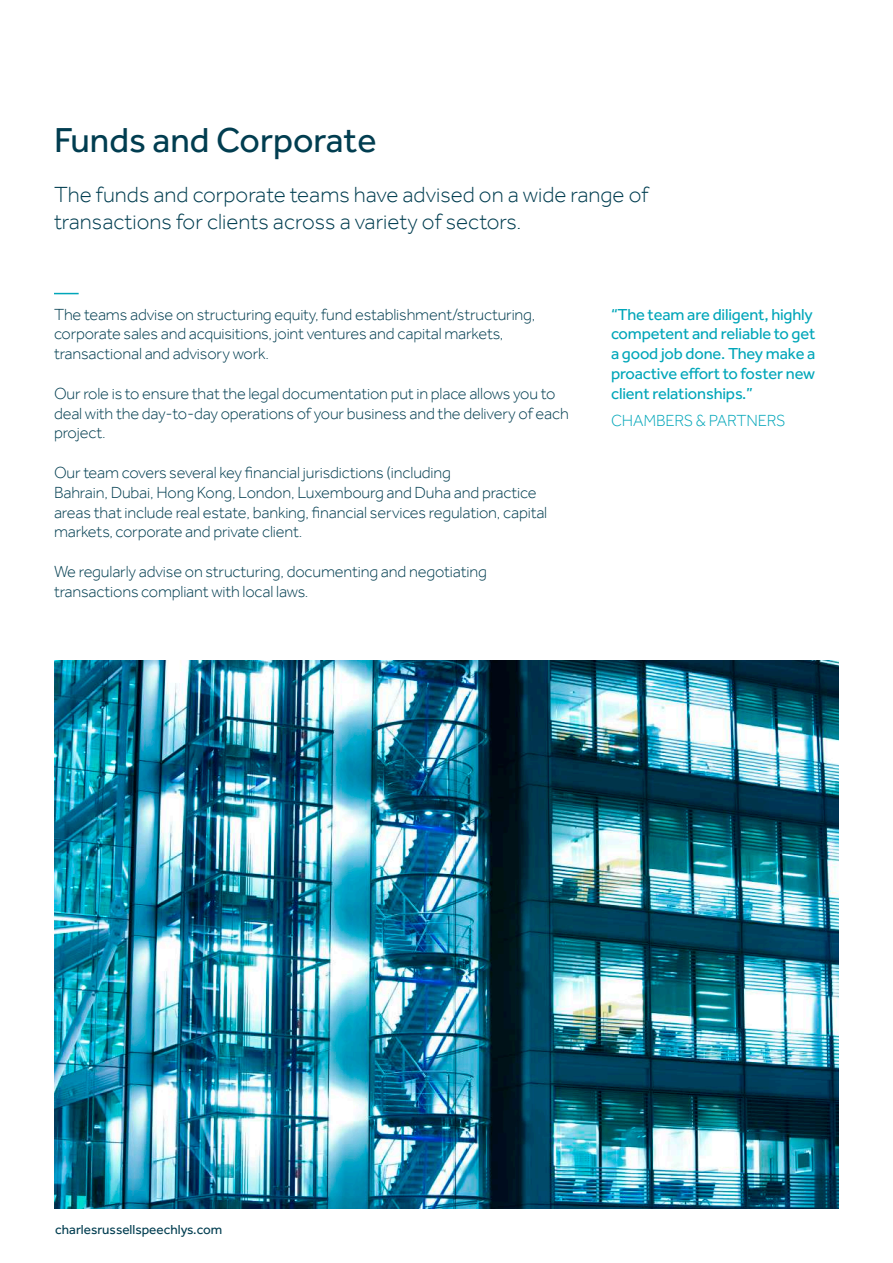
<style>
.page{position:relative;width:893px;height:1263px;background:#fff}
.page>*{position:absolute;margin:0;border:0;box-sizing:border-box;transform-origin:0 0}
.t1{font:35.85px "Effra";color:#013d50}
.t2{font:300 22.5px/27px "Effra";color:#013d50}
.t3{font:300 16.5px/19.8px "Effra";letter-spacing:-.01em;color:#013d50}
.t4{font:16.5px/19.8px "Effra";letter-spacing:-.01em;color:#00a6b9}
.t5{font:300 16.5px "Effra";letter-spacing:-.01em;color:#00a6b9}
.t6{font:13.5px "Effra";color:#013d50}
</style>
<div class="page">
<svg style="left:54px;top:293px;width:25px;height:1px"></svg>
<img style="left:54px;top:660px;width:785px;height:549px">
<h1 class="t1" style="left:54px;top:119px;width:324px">Funds and Corporate</h1>
<h2 class="t2" style="left:54px;top:181px;width:596px">The funds and corporate teams have advised on a wide range of transactions for clients across a variety of sectors.</h2>
<p class="t3" style="left:54px;top:304px;width:483px">The teams advise on structuring equity, fund establishment/structuring, corporate sales and acquisitions, joint ventures and capital markets, transactional and advisory work.</p>
<p class="t3" style="left:54px;top:383px;width:516px">Our role is to ensure that the legal documentation put in place allows you to deal with the day-to-day operations of your business and the delivery of each project.</p>
<p class="t3" style="left:54px;top:462px;width:495px">Our team covers several key financial jurisdictions (including<br>Bahrain, Dubai, Hong Kong, London, Luxembourg and Duha and practice areas that include real estate, banking, financial services regulation, capital markets, corporate and private client.</p>
<p class="t3" style="left:54px;top:561px;width:434px">We regularly advise on structuring, documenting and negotiating transactions compliant with local laws.</p>
<p class="t4" style="left:611px;top:304px;width:206px">“The team are diligent, highly competent and reliable to get a good job done. They make a proactive effort to foster new client relationships.”</p>
<p class="t5" style="left:611px;top:410px;width:176px">CHAMBERS &amp; PARTNERS</p>
<p class="t6" style="left:55px;top:1221px;width:168px">charlesrussellspeechlys.com</p>
</div>
